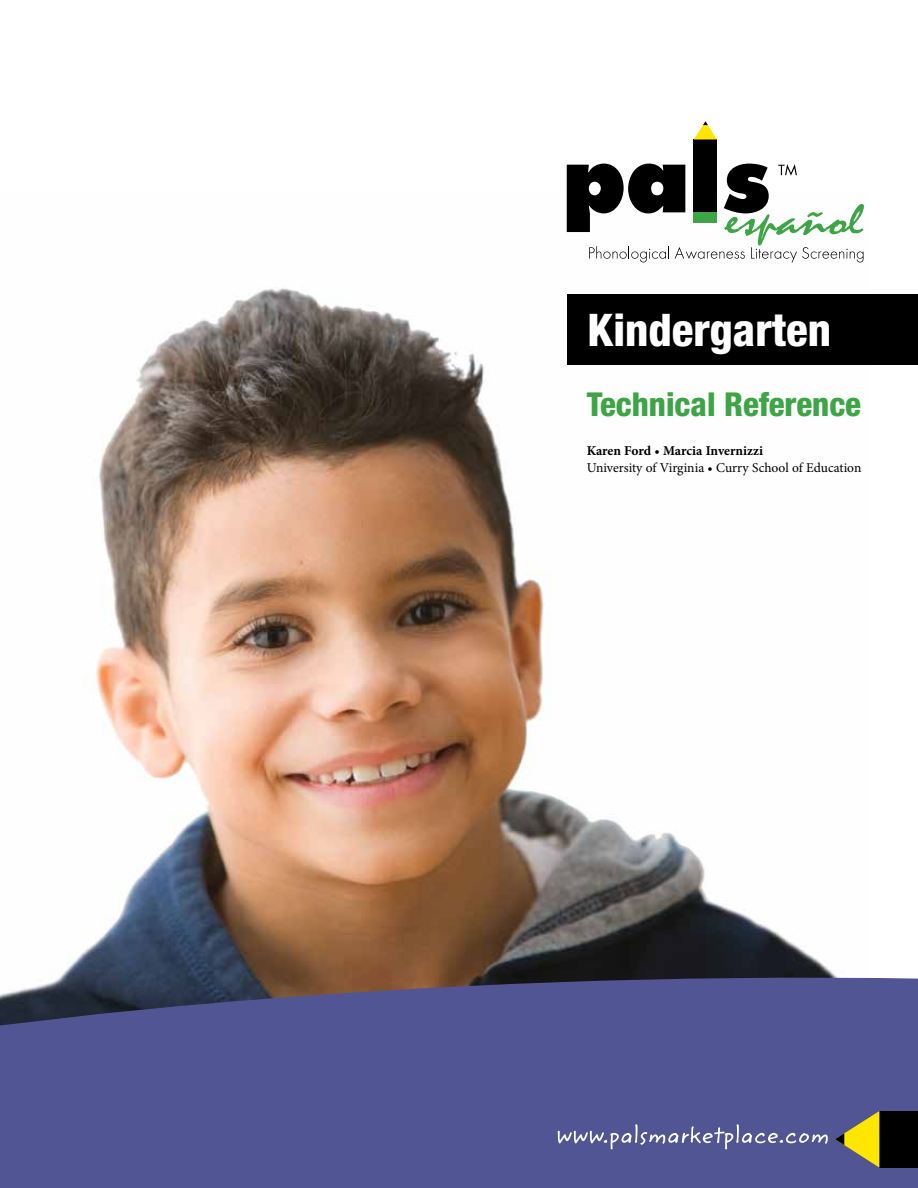
<style>
.page{position:relative;width:918px;height:1188px;background:#fff}
.page>*{position:absolute;margin:0;border:0;box-sizing:border-box;transform-origin:0 0}
.t1{font:800 condensed 45px "Helvetica Neue";color:#fff}
.t2{font:800 condensed 33px "Helvetica Neue";color:#3da545}
.t3{font:13.5px "Minion Pro";color:#000}
.t4{font:700 13.5px "Minion Pro";letter-spacing:-.005em;color:#000}
</style>
<div class="page">
<img style="left:67px;top:192px;width:761px;height:777px">
<svg style="left:0;top:969px;width:918px;height:219px;fill:#515593"></svg>
<svg style="left:558px;top:1124px;width:270px;height:25px"></svg>
<div style="left:694px;top:139px;width:23px;height:73px;background:#000"></div>
<svg style="left:694px;top:121px;width:23px;height:18px"></svg>
<svg style="left:567px;top:164px;width:297px;height:99px"></svg>
<div style="left:879px;top:1111px;width:39px;height:57px;background:#000"></div>
<svg style="left:835px;top:1111px;width:44px;height:57px"></svg>
<div style="left:568px;top:294px;width:350px;height:71px;background:#000"></div>
<h1 class="t1" style="left:588px;top:302px;width:245px">Kindergarten</h1>
<h2 class="t2" style="left:587px;top:384px;width:276px">Technical Reference</h2>
<p class="t4" style="left:587px;top:441px;width:178px">Karen Ford • Marcia Invernizzi</p>
<p class="t3" style="left:587px;top:458px;width:276px">University of Virginia • Curry School of Education</p>
</div>
